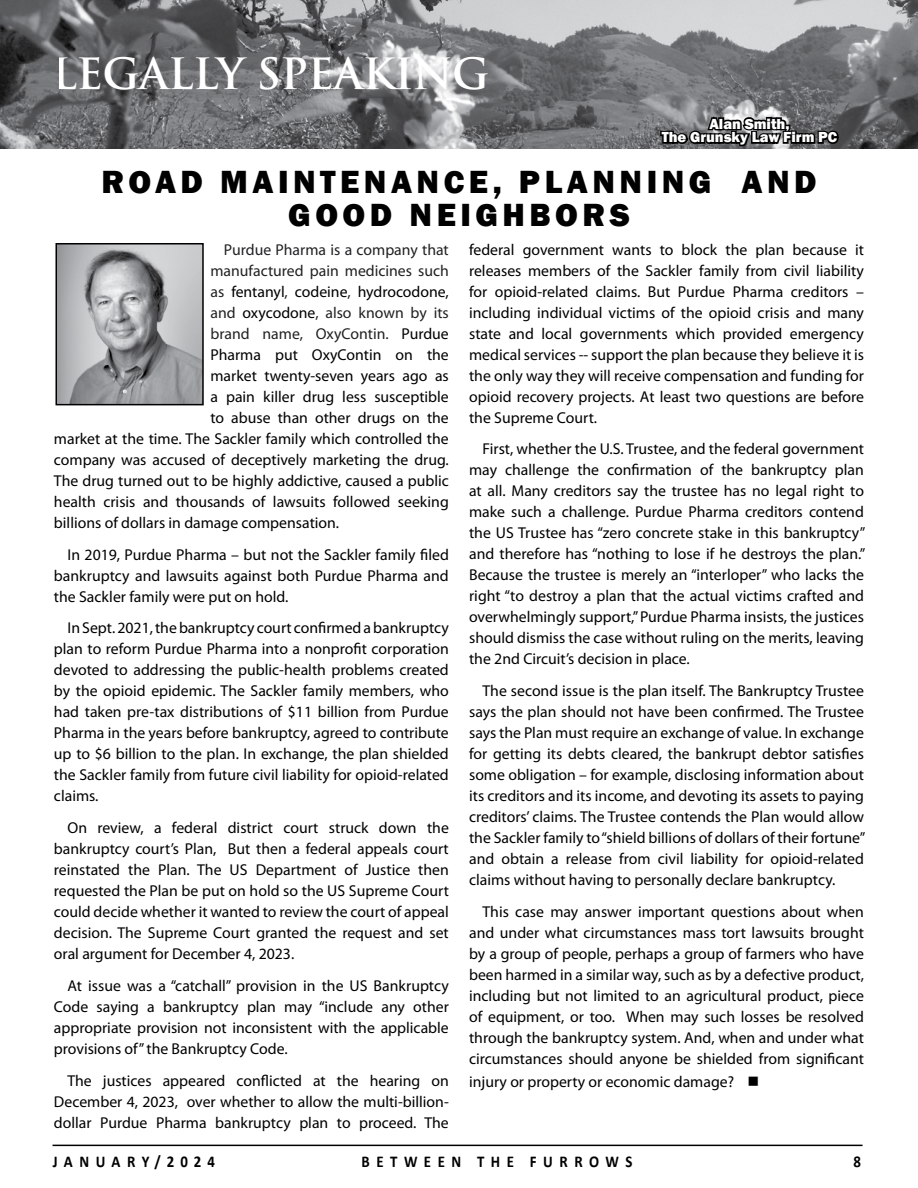
<style>
.page{position:relative;width:918px;height:1188px;background:#fff}
.page>*{position:absolute;margin:0;border:0;box-sizing:border-box;transform-origin:0 0}
.t1{font:700 42px "Trajan Pro";letter-spacing:-.01em;color:#fff}
.t2{font:800 33px "Franklin Gothic";letter-spacing:.135em;color:#000}
.t3{font:700 16.5px "Calibri";letter-spacing:.44em;color:#000;scale:.9 1}
.t4{font:700 16.5px "Calibri";letter-spacing:.415em;color:#000;scale:.9 1}
.t5{font:15.75px/21px "Myriad Pro";color:#000;text-align:justify}
.t6{font:15.75px "Myriad Pro";color:#202122}
.t7{font:800 15px/13.5px "Franklin Gothic";color:#fff;text-align:center}
.s1{color:#202122}
.s2{color:#000}
</style>
<div class="page">
<hr style="left:53px;top:1145px;width:810px;height:1px;background:#000">
<img style="left:0;top:0;width:918px;height:149px">
<div style="left:60px;top:59px;width:445px;height:38px;background:#000;opacity:.14"></div>
<svg style="left:659px;top:116px;width:182px;height:33px;background:#434445"></svg>
<img style="left:59px;top:246px;width:142px;height:156px">
<div style="left:56px;top:243px;width:148px;height:162px;border:2px solid #000"></div>
<h1 class="t1" style="left:51px;top:47px;width:439px">LEGALLY SPEAKING</h1>
<p class="t7" style="left:662px;top:117px;width:177px">Alan Smith,<br>The Grunsky Law Firm PC</p>
<h2 class="t2" style="left:101px;top:161px;width:26px">ROA</h2>
<h2 class="t2" style="left:181px;top:161px;width:185px">D MAINTENAN</h2>
<h2 class="t2" style="left:444px;top:161px;width:126px">CE, PLANN</h2>
<h2 class="t2" style="left:647px;top:161px;width:171px">ING AND</h2>
<h2 class="t2" style="left:288px;top:194px;width:293px">GOOD NEIGHBORS</h2>
<p class="t6" style="left:224px;top:240px;width:226px">Purdue Pharma is a company that</p>
<p class="t6" style="left:210px;top:261px;width:240px">manufactured pain medicines such</p>
<p class="t5" style="left:210px;top:281px;width:240px"><span class="s1">as</span> fentanyl<span class="s1">,</span> codeine<span class="s1">,</span> hydrocodone,</p>
<p class="t6" style="left:210px;top:303px;width:240px">and <span class="s2">oxycodone</span>, also known by its</p>
<p class="t6" style="left:210px;top:324px;width:240px">brand name, OxyContin. <span class="s2">Purdue</span></p>
<p class="t5" style="left:210px;top:344px;width:240px">Pharma put OxyContin on the</p>
<p class="t5" style="left:210px;top:365px;width:240px">market twenty-seven years ago as</p>
<p class="t5" style="left:210px;top:386px;width:240px">a pain killer drug less susceptible</p>
<p class="t5" style="left:210px;top:407px;width:240px">to abuse than other drugs on the</p>
<p class="t5" style="left:54px;top:428px;width:396px">market at the time. The Sackler family which controlled the</p>
<p class="t5" style="left:54px;top:449px;width:396px">company was accused of deceptively marketing the drug.</p>
<p class="t5" style="left:54px;top:470px;width:396px">The drug turned out to be highly addictive, caused a public</p>
<p class="t5" style="left:54px;top:491px;width:396px">health crisis and thousands of lawsuits followed seeking</p>
<p class="t5" style="left:54px;top:512px;width:287px">billions of dollars in damage compensation.</p>
<p class="t5" style="left:54px;top:544px;width:396px;text-indent:13px">In 2019, Purdue Pharma – but not the Sackler family filed bankruptcy and lawsuits against both Purdue Pharma and the Sackler family were put on hold.</p>
<p class="t5" style="left:54px;top:617px;width:396px;text-indent:13px">In Sept. 2021, the bankruptcy court confirmed a bankruptcy plan to reform Purdue Pharma into a nonprofit corporation devoted to addressing the public-health problems created by the opioid epidemic. The Sackler family members, who had taken pre-tax distributions of $11 billion from Purdue Pharma in the years before bankruptcy, agreed to contribute up to $6 billion to the plan. In exchange, the plan shielded the Sackler family from future civil liability for opioid-related claims.</p>
<p class="t5" style="left:54px;top:817px;width:396px;text-indent:13px">On review, a federal district court struck down the bankruptcy court’s Plan, But then a federal appeals court reinstated the Plan. The US Department of Justice then requested the Plan be put on hold so the US Supreme Court could decide whether it wanted to review the court of appeal decision. The Supreme Court granted the request and set oral argument for December 4, 2023.</p>
<p class="t5" style="left:54px;top:975px;width:396px;text-indent:13px">At issue was a “catchall” provision in the US Bankruptcy Code saying a bankruptcy plan may “include any other appropriate provision not inconsistent with the applicable provisions of” the Bankruptcy Code.</p>
<p class="t5" style="left:54px;top:1070px;width:396px;text-indent:13px">The justices appeared conflicted at the hearing on December 4, 2023, over whether to allow the multi-billion&shy;dollar Purdue Pharma bankruptcy plan to proceed. The</p>
<p class="t5" style="left:469px;top:239px;width:396px">federal government wants to block the plan because it releases members of the Sackler family from civil liability for opioid-related claims. But Purdue Pharma creditors – including individual victims of the opioid crisis and many state and local governments which provided emergency medical services -- support the plan because they believe it is the only way they will receive compensation and funding for opioid recovery projects. At least two questions are before the Supreme Court.</p>
<p class="t5" style="left:469px;top:438px;width:398px;text-indent:13px">First, whether the U.S. Trustee, and the federal government may challenge the confirmation of the bankruptcy plan at all. Many creditors say the trustee has no legal right to make such a challenge. Purdue Pharma creditors contend the US Trustee has “zero concrete stake in this bankruptcy” and therefore has “nothing to lose if he destroys the plan.” Because the trustee is merely an “interloper” who lacks the right “to destroy a plan that the actual victims crafted and overwhelmingly support,” Purdue Pharma insists, the justices should dismiss the case without ruling on the merits, leaving the 2nd Circuit’s decision in place.</p>
<p class="t5" style="left:469px;top:680px;width:398px;text-indent:13px">The second issue is the plan itself. The Bankruptcy Trustee says the plan should not have been confirmed. The Trustee says the Plan must require an exchange of value. In exchange for getting its debts cleared, the bankrupt debtor satisfies some obligation – for example, disclosing information about its creditors and its income, and devoting its assets to paying creditors’ claims. The Trustee contends the Plan would allow the Sackler family to “shield billions of dollars of their fortune” and obtain a release from civil liability for opioid-related claims without having to personally declare bankruptcy.</p>
<p class="t5" style="left:469px;top:901px;width:396px;text-indent:13px">This case may answer important questions about when and under what circumstances mass tort lawsuits brought by a group of people, perhaps a group of farmers who have been harmed in a similar way, such as by a defective product, including but not limited to an agricultural product, piece of equipment, or too. When may such losses be resolved through the bankruptcy system. And, when and under what circumstances should anyone be shielded from significant</p>
<p class="t5" style="left:469px;top:1071px;width:292px">injury or property or economic damage? ■</p>
<p class="t4" style="left:53px;top:1151px;width:182px">JAN UARY/2024</p>
<p class="t3" style="left:362px;top:1151px;width:302px">BETWEEN TH E FURROWS</p>
<p class="t3" style="left:854px;top:1151px;width:10px">8</p>
</div>
